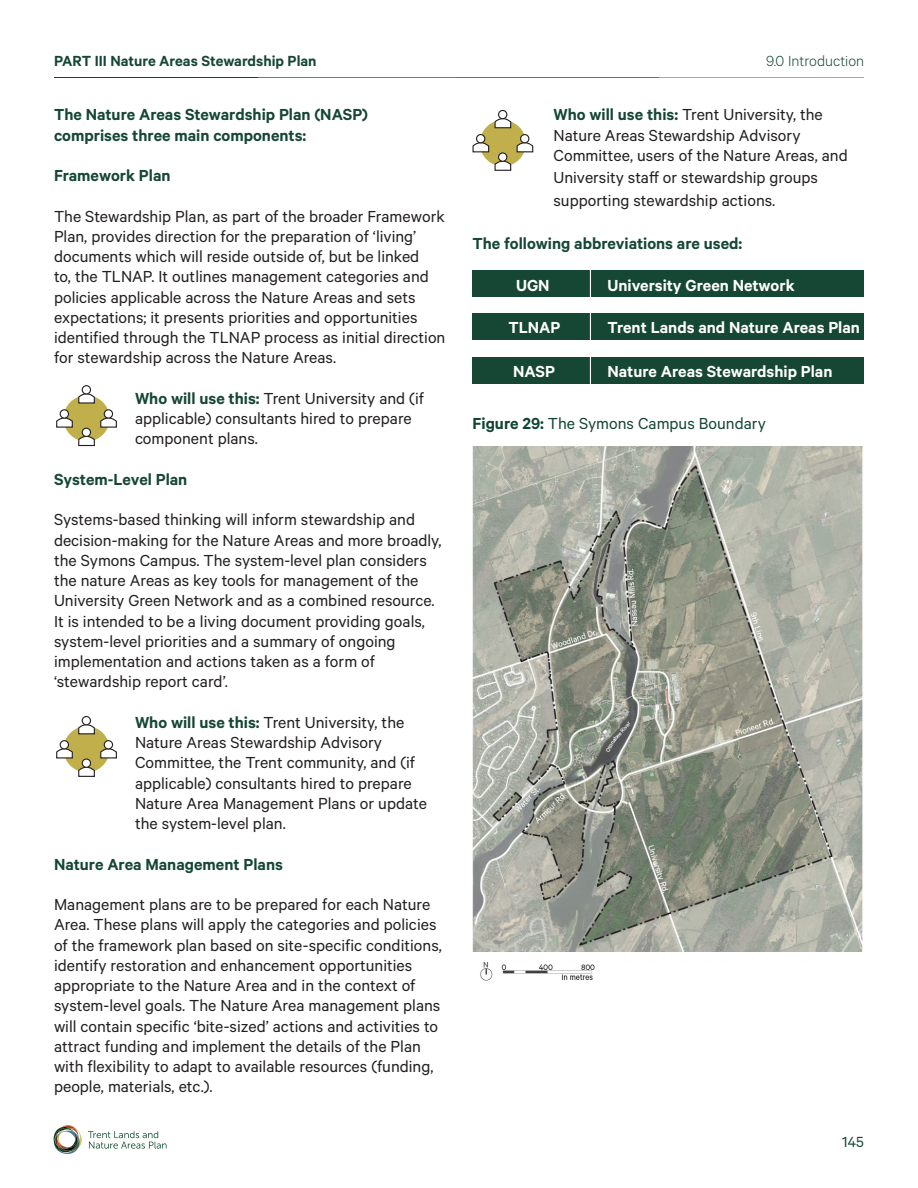
<style>
.page{position:relative;width:918px;height:1188px;background:#fff}
.page>*{position:absolute;margin:0;border:0;box-sizing:border-box;transform-origin:0 0}
.Body_-_12_15{font:18px/20.2px "Calibre";color:#231f20}
.Body_-_12_15-2{font:600 18px/20.2px "Calibre";color:#154734}
.Body_-_12_15-3{font:600 18px "Calibre";color:#fff}
.Body_-_12_15-4{font:18px "Calibre";color:#154734}
.t1{font:600 16.5px "Calibre";color:#154734}
.t2{font:300 16.5px "Calibre";color:#154734}
.t3{font:16.5px "Calibre";color:#154734}
.s1{font-weight:600;color:#154734}
.s2{font-weight:600;color:#0f4532}
.s3{color:#0f4532}
</style>
<div class="page">
<svg style="left:88px;top:1131px;width:78px;height:18px"></svg>
<svg style="left:54px;top:1125px;width:28px;height:29px"></svg>
<hr style="left:54px;top:78px;width:205px;height:1px;background:#154734">
<hr style="left:259px;top:78px;width:204px;height:1px;background:#5b7f95">
<hr style="left:456px;top:78px;width:205px;height:1px;background:#b35533">
<hr style="left:659px;top:78px;width:205px;height:1px;background:#c0af4a">
<div style="left:472px;top:357px;width:392px;height:26px;background:#154734"></div>
<hr style="left:590px;top:352px;width:1px;height:32px;background:#fff">
<div style="left:472px;top:313px;width:392px;height:27px;background:#154734"></div>
<hr style="left:590px;top:308px;width:1px;height:32px;background:#fff">
<div style="left:472px;top:271px;width:392px;height:26px;background:#154734"></div>
<hr style="left:590px;top:266px;width:1px;height:32px;background:#fff">
<img style="left:472px;top:446px;width:391px;height:506px">
<img style="left:480px;top:962px;width:115px;height:19px">
<div style="left:64px;top:395px;width:46px;height:47px;background:#c0af4a;border-radius:50%"></div>
<svg style="left:56px;top:418px;width:17px;height:10px"></svg>
<div style="left:60px;top:410px;width:8px;height:8px;background:#fff;border-radius:50%"></div>
<div style="left:60px;top:409px;width:9px;height:10px;border:1px solid #231f20;border-radius:50%"></div>
<svg style="left:78px;top:394px;width:18px;height:10px"></svg>
<div style="left:82px;top:385px;width:9px;height:10px;border:1px solid #231f20;border-radius:50%"></div>
<svg style="left:100px;top:418px;width:17px;height:10px"></svg>
<div style="left:104px;top:410px;width:9px;height:8px;background:#fff;border-radius:50%"></div>
<div style="left:104px;top:409px;width:9px;height:10px;border:1px solid #231f20;border-radius:50%"></div>
<svg style="left:78px;top:435px;width:18px;height:12px"></svg>
<div style="left:82px;top:428px;width:9px;height:8px;background:#fff;border-radius:50%"></div>
<div style="left:82px;top:428px;width:9px;height:9px;border:1px solid #231f20;border-radius:50%"></div>
<div style="left:64px;top:726px;width:46px;height:46px;background:#c0af4a;border-radius:50%"></div>
<svg style="left:56px;top:748px;width:17px;height:11px"></svg>
<div style="left:60px;top:741px;width:8px;height:8px;background:#fff;border-radius:50%"></div>
<div style="left:60px;top:740px;width:9px;height:9px;border:1px solid #231f20;border-radius:50%"></div>
<svg style="left:78px;top:724px;width:18px;height:11px"></svg>
<div style="left:82px;top:716px;width:9px;height:9px;border:1px solid #231f20;border-radius:50%"></div>
<svg style="left:100px;top:748px;width:17px;height:11px"></svg>
<div style="left:104px;top:741px;width:9px;height:8px;background:#fff;border-radius:50%"></div>
<div style="left:104px;top:740px;width:9px;height:9px;border:1px solid #231f20;border-radius:50%"></div>
<svg style="left:78px;top:766px;width:18px;height:11px"></svg>
<div style="left:82px;top:759px;width:9px;height:8px;background:#fff;border-radius:50%"></div>
<div style="left:82px;top:759px;width:9px;height:9px;border:1px solid #231f20;border-radius:50%"></div>
<div style="left:480px;top:120px;width:46px;height:46px;background:#c0af4a;border-radius:50%"></div>
<svg style="left:472px;top:142px;width:18px;height:11px"></svg>
<div style="left:477px;top:135px;width:8px;height:8px;background:#fff;border-radius:50%"></div>
<div style="left:476px;top:134px;width:9px;height:9px;border:1px solid #231f20;border-radius:50%"></div>
<svg style="left:494px;top:117px;width:18px;height:12px"></svg>
<div style="left:498px;top:110px;width:9px;height:9px;border:1px solid #231f20;border-radius:50%"></div>
<svg style="left:516px;top:142px;width:18px;height:11px"></svg>
<div style="left:521px;top:135px;width:8px;height:8px;background:#fff;border-radius:50%"></div>
<div style="left:520px;top:134px;width:9px;height:9px;border:1px solid #231f20;border-radius:50%"></div>
<svg style="left:494px;top:160px;width:18px;height:11px"></svg>
<div style="left:499px;top:153px;width:8px;height:8px;background:#fff;border-radius:50%"></div>
<div style="left:498px;top:152px;width:9px;height:10px;border:1px solid #231f20;border-radius:50%"></div>
<p class="t1" style="left:54px;top:51px;width:264px">PART III Nature Areas Stewardship Plan</p>
<p class="t2" style="left:766px;top:52px;width:100px">9.0 Introduction</p>
<p class="Body_-_12_15-2" style="left:54px;top:104px;width:316px">The Nature Areas Stewardship Plan (NASP) comprises three main components:</p>
<p class="Body_-_12_15-2" style="left:54px;top:165px;width:118px">Framework Plan</p>
<p class="Body_-_12_15" style="left:54px;top:205px;width:393px">The Stewardship Plan, as part of the broader Framework Plan, provides direction for the preparation of ‘living’ documents which will reside outside of, but be linked<br>to, the TLNAP. It outlines management categories and policies applicable across the Nature Areas and sets expectations; it presents priorities and opportunities identified through the TLNAP process as initial direction for stewardship across the Nature Areas.</p>
<p class="Body_-_12_15" style="left:135px;top:388px;width:291px"><span class="s1">Who will use this:</span> Trent University and (if applicable) consultants hired to prepare component plans.</p>
<p class="Body_-_12_15-2" style="left:54px;top:469px;width:135px">System-Level Plan</p>
<p class="Body_-_12_15" style="left:54px;top:509px;width:389px">Systems-based thinking will inform stewardship and decision-making for the Nature Areas and more broadly, the Symons Campus. The system-level plan considers the nature Areas as key tools for management of the University Green Network and as a combined resource.<br>It is intended to be a living document providing goals, system-level priorities and a summary of ongoing implementation and actions taken as a form of ‘stewardship report card’.</p>
<p class="Body_-_12_15" style="left:135px;top:712px;width:294px"><span class="s1">Who will use this:</span> Trent University, the Nature Areas Stewardship Advisory Committee, the Trent community, and (if applicable) consultants hired to prepare Nature Area Management Plans or update the system-level plan.</p>
<p class="Body_-_12_15-2" style="left:54px;top:853px;width:230px">Nature Area Management Plans</p>
<p class="Body_-_12_15" style="left:54px;top:894px;width:389px">Management plans are to be prepared for each Nature Area. These plans will apply the categories and policies of the framework plan based on site-specific conditions, identify restoration and enhancement opportunities appropriate to the Nature Area and in the context of system-level goals. The Nature Area management plans will contain specific ‘bite-sized’ actions and activities to attract funding and implement the details of the Plan with flexibility to adapt to available resources (funding, people, materials, etc.).</p>
<p class="Body_-_12_15" style="left:554px;top:104px;width:296px"><span class="s1">Who will use this:</span> Trent University, the<br>Nature Areas Stewardship Advisory<br>Committee, users of the Nature Areas, and</p>
<p class="Body_-_12_15" style="left:554px;top:166px;width:266px;line-height:22.5px">University staff or stewardship groups supporting stewardship actions.</p>
<p class="Body_-_12_15-2" style="left:472px;top:232px;width:271px">The following abbreviations are used:</p>
<p class="Body_-_12_15-3" style="left:516px;top:274px;width:35px">UGN</p>
<p class="Body_-_12_15-3" style="left:608px;top:274px;width:189px">University Green Network</p>
<p class="Body_-_12_15-3" style="left:508px;top:317px;width:54px">TLNAP</p>
<p class="Body_-_12_15-3" style="left:608px;top:317px;width:254px">Trent Lands and Nature Areas Plan</p>
<p class="Body_-_12_15-3" style="left:513px;top:361px;width:44px">NASP</p>
<p class="Body_-_12_15-3" style="left:608px;top:361px;width:226px">Nature Areas Stewardship Plan</p>
<p class="Body_-_12_15-4" style="left:472px;top:413px;width:295px"><span class="s2">Figure 29:</span> <span class="s3">The</span> Symons Campus Boundary</p>
<p class="t3" style="left:842px;top:1132px;width:23px">145</p>
</div>
